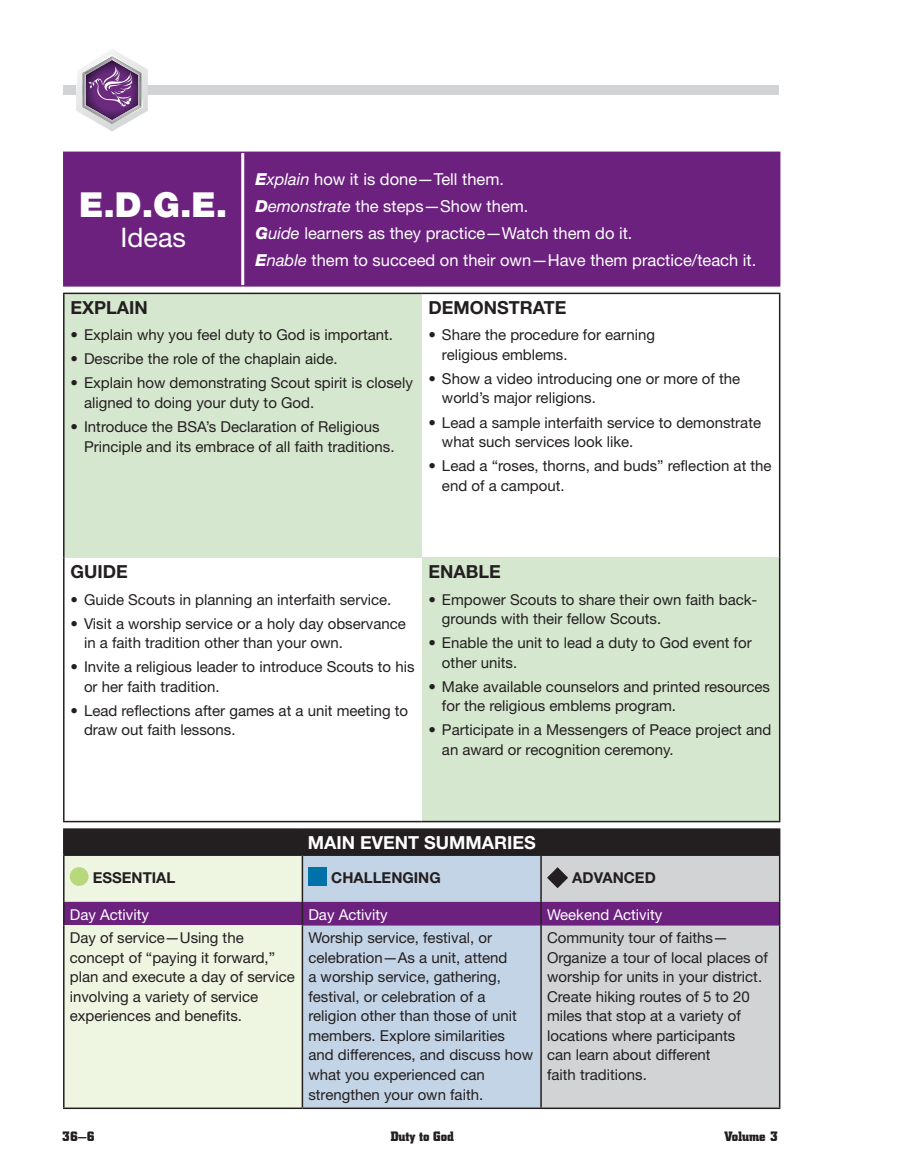
<style>
.page{position:relative;width:905px;height:1175px;background:#fff}
.page>*{position:absolute;margin:0;border:0;box-sizing:border-box;transform-origin:0 0}
.t1{font:900 34.5px "Helvetica Neue";color:#fff}
.t2{font:27px "Helvetica Neue";color:#fff}
.t3{font:700 18px "Helvetica Neue";color:#231f20}
.t4{font:700 18px "Helvetica Neue";color:#fff}
.t5{font:16.5px/27px "Helvetica Neue";color:#fff}
.t6{font:15px/19.5px "Helvetica Neue";color:#231f20}
.t7{font:15px "Helvetica Neue";color:#fff}
.t8{font:700 15px "Helvetica Neue";color:#231f20}
.t9{font:700 13.5px "City";color:#231f20}
.s1{font-weight:800;font-style:italic}
.s2{font-style:italic}
</style>
<div class="page">
<div style="left:63px;top:86px;width:715px;height:9px;background:#d1d3d4"></div>
<svg style="left:76px;top:49px;width:72px;height:82px"></svg>
<div style="left:64px;top:153px;width:714px;height:132px;background:#6c217f"></div>
<hr style="left:63px;top:152px;width:180px;height:1px;background:#6c217f">
<hr style="left:63px;top:153px;width:1px;height:132px;background:#6c217f">
<hr style="left:243px;top:152px;width:537px;height:1px;background:#6c217f">
<hr style="left:778px;top:153px;width:2px;height:132px;background:#6c217f">
<hr style="left:63px;top:285px;width:180px;height:1px;background:#6c217f">
<hr style="left:243px;top:285px;width:537px;height:1px;background:#6c217f">
<hr style="left:241px;top:153px;width:3px;height:132px;background:#fff">
<div style="left:64px;top:293px;width:358px;height:264px;background:#d6e7cf"></div>
<div style="left:422px;top:557px;width:357px;height:264px;background:#d6e7cf"></div>
<hr style="left:63px;top:292px;width:359px;height:2px;background:#231f20">
<hr style="left:63px;top:294px;width:1px;height:263px;background:#231f20">
<hr style="left:422px;top:292px;width:358px;height:2px;background:#231f20">
<hr style="left:778px;top:294px;width:2px;height:263px;background:#231f20">
<hr style="left:63px;top:557px;width:1px;height:263px;background:#231f20">
<hr style="left:778px;top:557px;width:2px;height:263px;background:#231f20">
<hr style="left:63px;top:820px;width:359px;height:2px;background:#231f20">
<hr style="left:422px;top:820px;width:358px;height:2px;background:#231f20">
<div style="left:64px;top:829px;width:715px;height:26px;background:#231f20"></div>
<div style="left:64px;top:855px;width:238px;height:46px;background:#eef5e1"></div>
<div style="left:303px;top:856px;width:237px;height:251px;background:#c3d4e6"></div>
<div style="left:542px;top:856px;width:236px;height:251px;background:#d1d3d4"></div>
<div style="left:64px;top:925px;width:238px;height:183px;background:#eef5e1"></div>
<hr style="left:302px;top:856px;width:1px;height:45px;background:#231f20">
<hr style="left:540px;top:856px;width:2px;height:45px;background:#231f20">
<hr style="left:63px;top:925px;width:1px;height:182px;background:#231f20">
<hr style="left:302px;top:925px;width:1px;height:182px;background:#231f20">
<hr style="left:540px;top:925px;width:2px;height:182px;background:#231f20">
<hr style="left:778px;top:925px;width:2px;height:182px;background:#231f20">
<hr style="left:63px;top:1107px;width:239px;height:2px;background:#231f20">
<hr style="left:302px;top:1107px;width:239px;height:2px;background:#231f20">
<hr style="left:541px;top:1107px;width:239px;height:2px;background:#231f20">
<hr style="left:63px;top:828px;width:239px;height:2px;background:#231f20">
<svg style="left:63px;top:830px;width:1px;height:24px"></svg>
<hr style="left:302px;top:828px;width:239px;height:2px;background:#231f20">
<hr style="left:541px;top:828px;width:239px;height:2px;background:#231f20">
<hr style="left:778px;top:830px;width:2px;height:24px;background:#231f20">
<hr style="left:63px;top:854px;width:239px;height:2px;background:#231f20">
<hr style="left:63px;top:856px;width:1px;height:45px;background:#231f20">
<hr style="left:302px;top:854px;width:239px;height:2px;background:#231f20">
<hr style="left:541px;top:854px;width:239px;height:2px;background:#231f20">
<hr style="left:778px;top:856px;width:2px;height:45px;background:#231f20">
<div style="left:63px;top:901px;width:715px;height:24px;background:#6c217f"></div>
<hr style="left:778px;top:901px;width:2px;height:24px;background:#231f20">
<div style="left:70px;top:867px;width:18px;height:19px;background:#b8d87c;border-radius:50%"></div>
<div style="left:308px;top:867px;width:19px;height:19px;background:#0072a9"></div>
<svg style="left:547px;top:867px;width:21px;height:21px"></svg>
<h1 class="t1" style="left:79px;top:184px;width:150px">E.D.G.E.</h1>
<h2 class="t2" style="left:120px;top:222px;width:67px">Ideas</h2>
<p class="t5" style="left:255px;top:165px;width:502px"><span class="s1">E</span><span class="s2">xplain</span> how it is done—Tell them.<br><span class="s1">D</span><span class="s2">emonstrate</span> the steps—Show them.<br><span class="s1">G</span><span class="s2">uide</span> learners as they practice—Watch them do it.<br><span class="s1">E</span><span class="s2">nable</span> them to succeed on their own—Have them practice/teach it.</p>
<p class="t3" style="left:70px;top:297px;width:79px">EXPLAIN</p>
<p class="t6" style="left:70px;top:325px;width:324px">• Explain why you feel duty to God is important.</p>
<p class="t6" style="left:70px;top:349px;width:268px">• Describe the role of the chaplain aide.</p>
<p class="t6" style="left:84px;top:373px;width:330px;text-indent:-14px">• Explain how demonstrating Scout spirit is closely aligned to doing your duty to God.</p>
<p class="t6" style="left:84px;top:417px;width:312px;text-indent:-14px">• Introduce the BSA’s Declaration of Religious<br>Principle and its embrace of all faith traditions.</p>
<p class="t3" style="left:428px;top:297px;width:140px">DEMONSTRATE</p>
<p class="t6" style="left:442px;top:325px;width:215px;text-indent:-14px">• Share the procedure for earning religious emblems.</p>
<p class="t6" style="left:442px;top:369px;width:300px;text-indent:-14px">• Show a video introducing one or more of the world’s major religions.</p>
<p class="t6" style="left:442px;top:412px;width:320px;text-indent:-14px">• Lead a sample interfaith service to demonstrate what such services look like.</p>
<p class="t6" style="left:442px;top:456px;width:331px;text-indent:-14px">• Lead a “roses, thorns, and buds” reflection at the end of a campout.</p>
<p class="t3" style="left:70px;top:561px;width:59px">GUIDE</p>
<p class="t6" style="left:70px;top:589px;width:322px">• Guide Scouts in planning an interfaith service.</p>
<p class="t6" style="left:84px;top:613px;width:323px;text-indent:-14px">• Visit a worship service or a holy day observance in a faith tradition other than your own.</p>
<p class="t6" style="left:84px;top:657px;width:332px;text-indent:-14px">• Invite a religious leader to introduce Scouts to his or her faith tradition.</p>
<p class="t6" style="left:84px;top:700px;width:325px;text-indent:-14px">• Lead reflections after games at a unit meeting to draw out faith lessons.</p>
<p class="t3" style="left:428px;top:561px;width:74px">ENABLE</p>
<p class="t6" style="left:442px;top:589px;width:317px;text-indent:-14px">• Empower Scouts to share their own faith back&shy;grounds with their fellow Scouts.</p>
<p class="t6" style="left:442px;top:633px;width:311px;text-indent:-14px">• Enable the unit to lead a duty to God event for other units.</p>
<p class="t6" style="left:442px;top:676px;width:329px;text-indent:-14px">• Make available counselors and printed resources for the religious emblems program.</p>
<p class="t6" style="left:442px;top:720px;width:331px;text-indent:-14px">• Participate in a Messengers of Peace project and an award or recognition ceremony.</p>
<p class="t4" style="left:308px;top:831px;width:229px">MAIN EVENT SUMMARIES</p>
<p class="t8" style="left:93px;top:868px;width:84px">ESSENTIAL</p>
<p class="t8" style="left:331px;top:868px;width:111px">CHALLENGING</p>
<p class="t8" style="left:572px;top:868px;width:85px">ADVANCED</p>
<p class="t7" style="left:70px;top:905px;width:81px">Day Activity</p>
<p class="t7" style="left:308px;top:905px;width:81px">Day Activity</p>
<p class="t7" style="left:547px;top:905px;width:117px">Weekend Activity</p>
<p class="t6" style="left:70px;top:928px;width:227px">Day of service—Using the concept of “paying it forward,” plan and execute a day of service involving a variety of service experiences and benefits.</p>
<p class="t6" style="left:308px;top:928px;width:226px">Worship service, festival, or celebration—As a unit, attend<br>a worship service, gathering, festival, or celebration of a religion other than those of unit members. Explore similarities and differences, and discuss how what you experienced can strengthen your own faith.</p>
<p class="t6" style="left:547px;top:928px;width:222px">Community tour of faiths—<br>Organize a tour of local places of worship for units in your district.<br>Create hiking routes of 5 to 20 miles that stop at a variety of locations where participants<br>can learn about different<br>faith traditions.</p>
<p class="t9" style="left:62px;top:1129px;width:34px">36—6</p>
<p class="t9" style="left:390px;top:1129px;width:65px">Duty to God</p>
<p class="t9" style="left:724px;top:1129px;width:55px">Volume 3</p>
</div>
